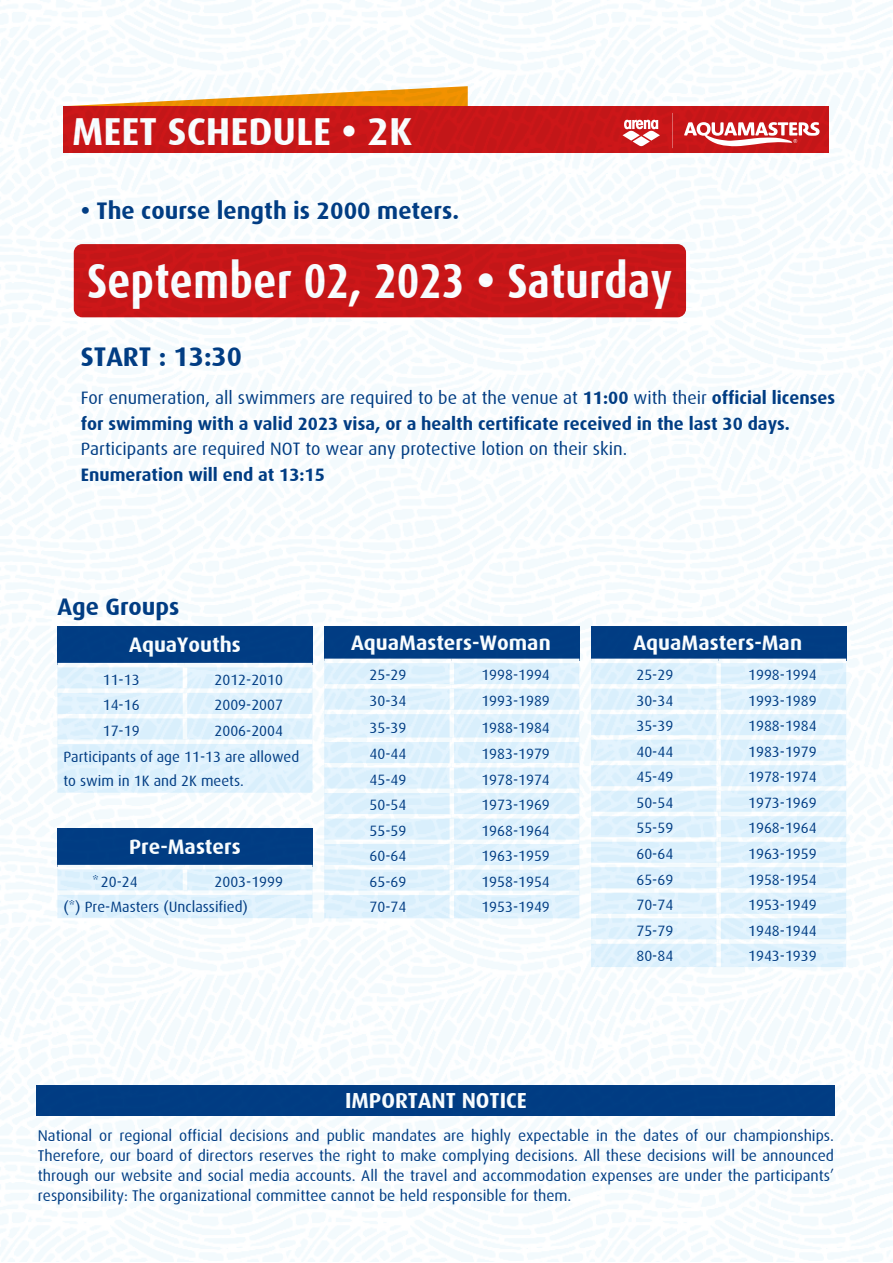
<style>
.page{position:relative;width:893px;height:1263px;background:#fff}
.page>*{position:absolute;margin:0;border:0;box-sizing:border-box;transform-origin:0 0}
.t1{font:700 condensed 49.5px "Dax";color:#fff}
.t2{font:700 39px "Dax";color:#fff}
.t3{font:700 27px "Dax";color:#023e84}
.t4{font:700 24px "Dax";color:#023e84}
.t5{font:700 21.75px "Dax";color:#fff}
.t6{font:700 21px "Dax";color:#fff}
.t7{font:700 18px/25.5px "Dax";color:#023e84}
.t8{font:18px "Dax";color:#023e84}
.t9{font:15.6px/20.1px "Dax";color:#023e84;text-align:justify}
.t10{font:15px/26.2px "Dax";color:#023e84}
.s1{font-weight:400}
</style>
<div class="page">
<img style="left:0;top:0;width:893px;height:1261px">
<svg style="left:622px;top:113px;width:198px;height:35px"></svg>
<h2 class="t2" style="left:72px;top:109px;width:341px">MEET SCHEDULE • 2K</h2>
<h3 class="t4" style="left:81px;top:197px;width:380px">• The course length is 2000 meters.</h3>
<h1 class="t1" style="left:87px;top:253px;width:587px">September 02, 2023 • Saturday</h1>
<h3 class="t3" style="left:81px;top:341px;width:163px">START : 13:30</h3>
<p class="t7" style="left:81px;top:385px;width:756px"><span class="s1">For enumeration, all swimmers are required to be at the venue at</span> 11:00 <span class="s1">with their</span> official licenses for swimming with a valid 2023 visa, or a health certificate received in the last 30 days.</p>
<p class="t8" style="left:81px;top:439px;width:548px">Participants are required NOT to wear any protective lotion on their skin.</p>
<p class="t7" style="left:81px;top:462px;width:246px">Enumeration will end at 13:15</p>
<h3 class="t4" style="left:57px;top:593px;width:124px">Age Groups</h3>
<h3 class="t6" style="left:129px;top:633px;width:113px">AquaYouths</h3>
<p class="t10" style="left:103px;top:666px;width:38px">11-13</p>
<p class="t10" style="left:214px;top:666px;width:70px">2012-2010</p>
<p class="t10" style="left:103px;top:692px;width:38px">14-16</p>
<p class="t10" style="left:214px;top:692px;width:70px">2009-2007</p>
<p class="t10" style="left:103px;top:717px;width:38px">17-19</p>
<p class="t10" style="left:63px;top:717px;width:237px;text-indent:151px">2006-2004<br>Participants of age 11-13 are allowed</p>
<p class="t10" style="left:63px;top:768px;width:182px">to swim in 1K and 2K meets.</p>
<h3 class="t6" style="left:129px;top:835px;width:113px">Pre-Masters</h3>
<p class="t10" style="left:92px;top:868px;width:47px">* 20-24</p>
<p class="t10" style="left:63px;top:869px;width:221px;line-height:25.5px;text-indent:151px">2003-1999 (*) Pre-Masters (Unclassified)</p>
<h3 class="t6" style="left:351px;top:631px;width:201px">AquaMasters-Woman</h3>
<p class="t10" style="left:370px;top:662px;width:38px">25-29</p>
<p class="t10" style="left:481px;top:662px;width:70px">1998-1994</p>
<p class="t10" style="left:370px;top:688px;width:38px">30-34</p>
<p class="t10" style="left:481px;top:688px;width:70px">1993-1989</p>
<p class="t10" style="left:370px;top:714px;width:38px">35-39</p>
<p class="t10" style="left:481px;top:714px;width:70px">1988-1984</p>
<p class="t10" style="left:370px;top:741px;width:38px">40-44</p>
<p class="t10" style="left:481px;top:741px;width:70px">1983-1979</p>
<p class="t10" style="left:370px;top:767px;width:38px">45-49</p>
<p class="t10" style="left:481px;top:767px;width:70px">1978-1974</p>
<p class="t10" style="left:370px;top:792px;width:38px">50-54</p>
<p class="t10" style="left:481px;top:792px;width:70px">1973-1969</p>
<p class="t10" style="left:370px;top:818px;width:38px">55-59</p>
<p class="t10" style="left:481px;top:818px;width:70px">1968-1964</p>
<p class="t10" style="left:370px;top:843px;width:38px">60-64</p>
<p class="t10" style="left:481px;top:843px;width:70px">1963-1959</p>
<p class="t10" style="left:370px;top:869px;width:38px">65-69</p>
<p class="t10" style="left:481px;top:869px;width:70px">1958-1954</p>
<p class="t10" style="left:370px;top:894px;width:38px">70-74</p>
<p class="t10" style="left:481px;top:894px;width:70px">1953-1949</p>
<h3 class="t6" style="left:633px;top:631px;width:170px">AquaMasters-Man</h3>
<p class="t10" style="left:636px;top:662px;width:38px">25-29</p>
<p class="t10" style="left:748px;top:662px;width:70px">1998-1994</p>
<p class="t10" style="left:636px;top:688px;width:38px">30-34</p>
<p class="t10" style="left:748px;top:688px;width:70px">1993-1989</p>
<p class="t10" style="left:636px;top:713px;width:38px">35-39</p>
<p class="t10" style="left:748px;top:713px;width:70px">1988-1984</p>
<p class="t10" style="left:636px;top:739px;width:38px">40-44</p>
<p class="t10" style="left:748px;top:739px;width:70px">1983-1979</p>
<p class="t10" style="left:636px;top:764px;width:38px">45-49</p>
<p class="t10" style="left:748px;top:764px;width:70px">1978-1974</p>
<p class="t10" style="left:636px;top:790px;width:38px">50-54</p>
<p class="t10" style="left:748px;top:790px;width:70px">1973-1969</p>
<p class="t10" style="left:636px;top:815px;width:38px">55-59</p>
<p class="t10" style="left:748px;top:815px;width:70px">1968-1964</p>
<p class="t10" style="left:636px;top:841px;width:38px">60-64</p>
<p class="t10" style="left:748px;top:841px;width:70px">1963-1959</p>
<p class="t10" style="left:636px;top:866px;width:38px">65-69</p>
<p class="t10" style="left:748px;top:866px;width:70px">1958-1954</p>
<p class="t10" style="left:636px;top:892px;width:38px">70-74</p>
<p class="t10" style="left:748px;top:892px;width:70px">1953-1949</p>
<p class="t10" style="left:636px;top:917px;width:38px">75-79</p>
<p class="t10" style="left:748px;top:917px;width:70px">1948-1944</p>
<p class="t10" style="left:636px;top:943px;width:38px">80-84</p>
<p class="t10" style="left:748px;top:943px;width:70px">1943-1939</p>
<h3 class="t5" style="left:345px;top:1088px;width:183px">IMPORTANT NOTICE</h3>
<p class="t9" style="left:38px;top:1126px;width:798px">National or regional official decisions and public mandates are highly expectable in the dates of our championships.<br>Therefore, our board of directors reserves the right to make complying decisions. All these decisions will be announced through our website and social media accounts. All the travel and accommodation expenses are under the participants’ responsibility: The organizational committee cannot be held responsible for them.</p>
</div>
